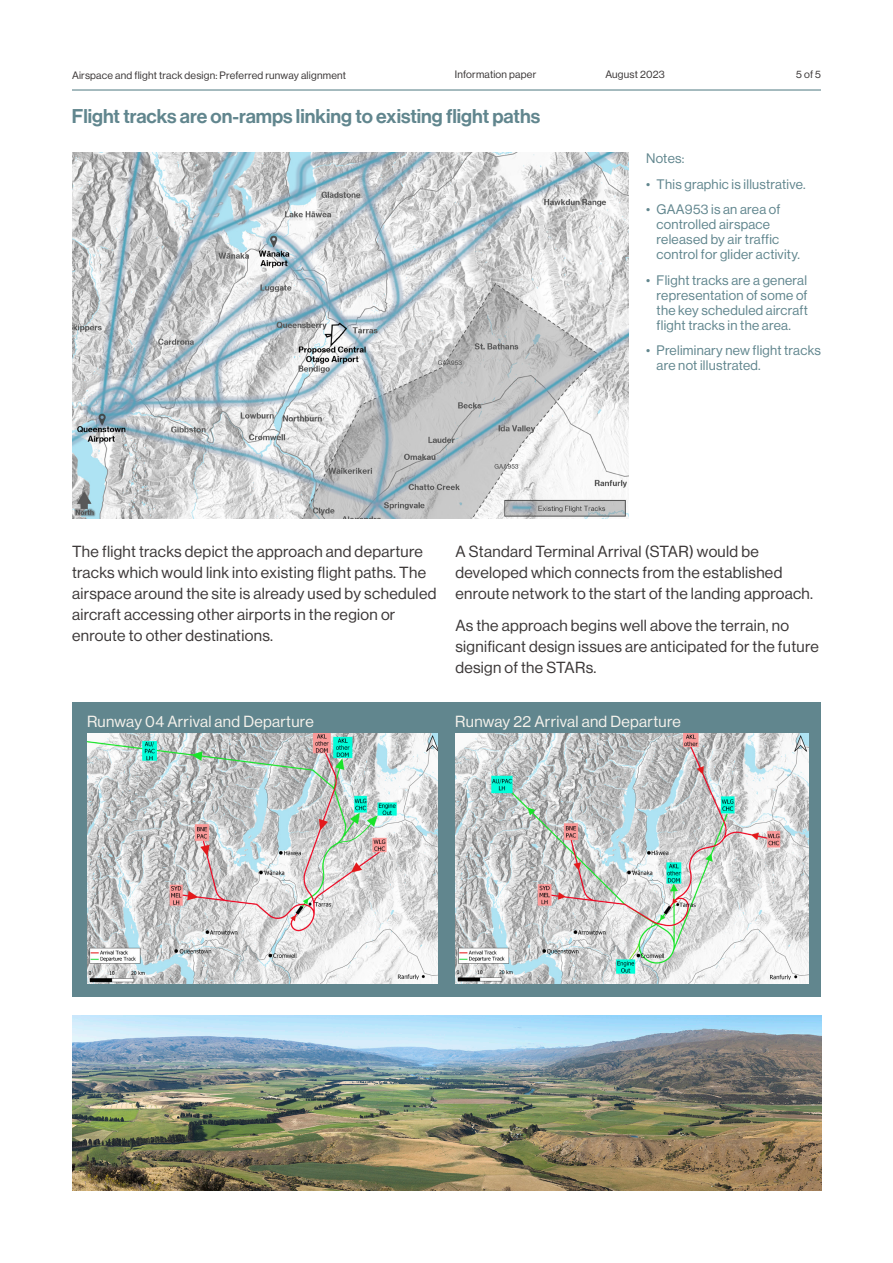
<style>
.page{position:relative;width:893px;height:1263px;background:#fff}
.page>*{position:absolute;margin:0;border:0;box-sizing:border-box;transform-origin:0 0}
.subheading_no_line{font:19.5px "N Haas Grotesk DS Pro 65 Md";color:#61868e}
.Body{font:15.75px/21px "N Haas Grotesk DS Pro 55 Rg";letter-spacing:.02em;color:#3b3737}
.Body-2{font:15.75px "N Haas Grotesk DS Pro 55 Rg";letter-spacing:.02em;color:#f5f2ec}
.Body-3{font:13.5px/15px "N Haas Grotesk DS Pro 55 Rg";letter-spacing:.02em;color:#61868e}
.t1{font:10.5px "N Haas Grotesk DS Pro 55 Rg";letter-spacing:.02em;color:#393535}
</style>
<div class="page">
<hr style="left:72px;top:89px;width:749px;height:2px;background:#61868e">
<div style="left:72px;top:702px;width:749px;height:294px;background:#61868e"></div>
<img style="left:72px;top:153px;width:556px;height:365px">
<img style="left:87px;top:734px;width:351px;height:249px">
<img style="left:455px;top:734px;width:353px;height:249px">
<img style="left:72px;top:1015px;width:749px;height:176px">
<p class="t1" style="left:72px;top:69px;width:276px">Airspace and flight track design: Preferred runway alignment</p>
<p class="t1" style="left:455px;top:68px;width:83px">Information paper</p>
<p class="t1" style="left:605px;top:68px;width:61px">August 2023</p>
<p class="t1" style="left:796px;top:68px;width:26px">5 of 5</p>
<p class="subheading_no_line" style="left:72px;top:105px;width:470px">Flight tracks are on-ramps linking to existing flight paths</p>
<p class="Body-3" style="left:646px;top:151px;width:40px">Notes:</p>
<p class="Body-3" style="left:646px;top:177px;width:161px">• This graphic is illustrative.</p>
<p class="Body-3" style="left:657px;top:202px;width:145px;text-indent:-10px">• GAA953 is an area of controlled airspace released by air traffic control for glider activity.</p>
<p class="Body-3" style="left:657px;top:273px;width:153px;text-align:justify;text-indent:-10px">• Flight tracks are a general representation of some of the key scheduled aircraft flight tracks in the area.</p>
<p class="Body-3" style="left:657px;top:343px;width:166px;text-indent:-10px">• Preliminary new flight tracks are not illustrated.</p>
<p class="Body" style="left:72px;top:541px;width:366px">The flight tracks depict the approach and departure tracks which would link into existing flight paths. The airspace around the site is already used by scheduled aircraft accessing other airports in the region or enroute to other destinations.</p>
<p class="Body" style="left:455px;top:541px;width:359px">A Standard Terminal Arrival (STAR) would be developed which connects from the established enroute network to the start of the landing approach.</p>
<p class="Body" style="left:455px;top:615px;width:365px">As the approach begins well above the terrain, no significant design issues are anticipated for the future design of the STARs.</p>
<p class="Body-2" style="left:87px;top:713px;width:228px">Runway 04 Arrival and Departure</p>
<p class="Body-2" style="left:455px;top:713px;width:227px">Runway 22 Arrival and Departure</p>
</div>
